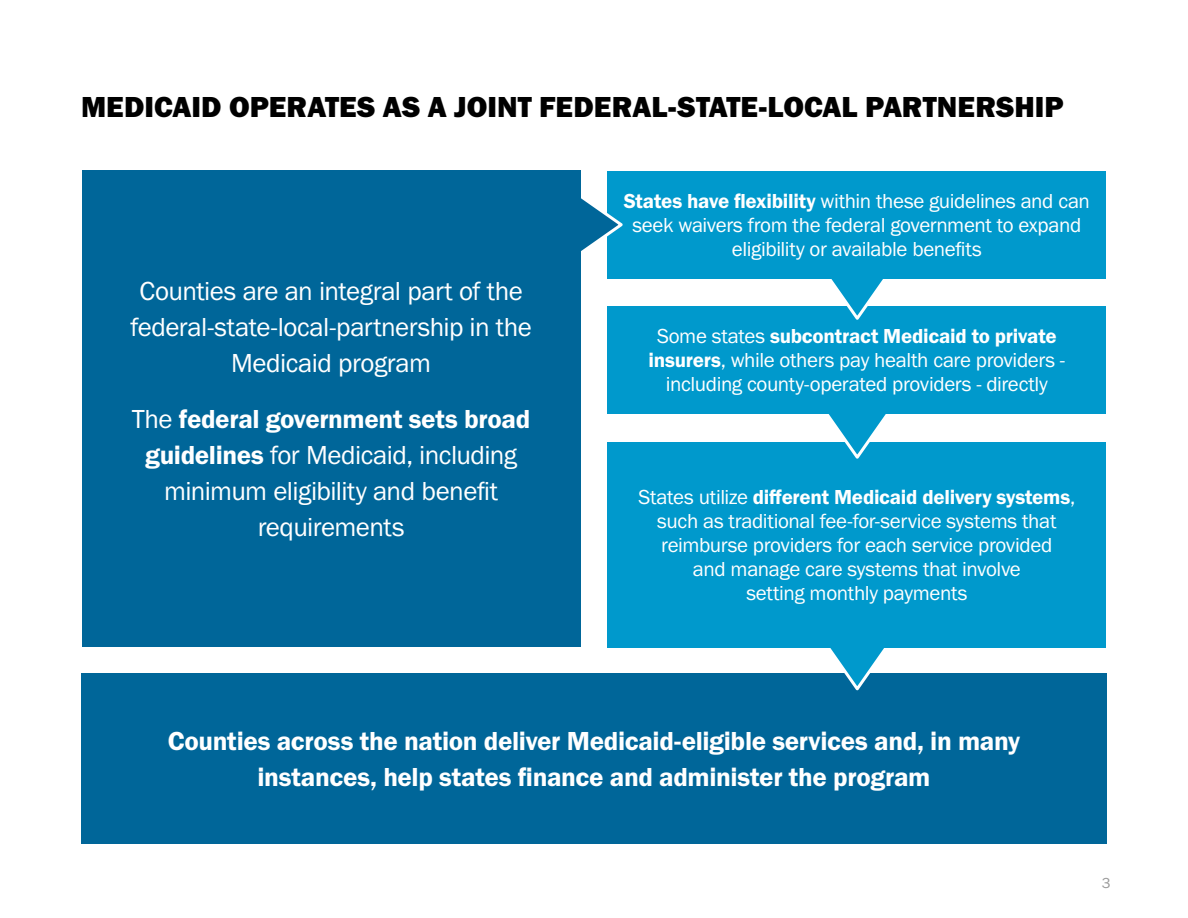
<style>
.page{position:relative;width:1188px;height:918px;background:#fff}
.page>*{position:absolute;margin:0;border:0;box-sizing:border-box;transform-origin:0 0}
.Section_headers{font:30px "Franklin Gothic URW Hea";color:#000}
.body_main_black_-_2{font:27px/36px "Franklin Gothic URW Boo";letter-spacing:-.02em;color:#fff;text-align:center}
.body_main_black_-_2-2{font:27px/36px "Franklin Gothic URW Dem";letter-spacing:-.015em;color:#fff;text-align:center}
.body_main_black_-_2-3{font:21px/24px "Franklin Gothic URW Boo";letter-spacing:-.02em;color:#fff;text-align:center}
.t1{font:15px "Franklin Gothic URW Boo";color:#999}
.s1{font-family:"Franklin Gothic URW Dem"}
</style>
<div class="page">
<div style="left:81px;top:674px;width:1026px;height:170px;background:#069"></div>
<svg style="left:797px;top:647px;width:118px;height:44px"></svg>
<div style="left:608px;top:442px;width:498px;height:205px;background:#09c"></div>
<svg style="left:828px;top:414px;width:58px;height:45px"></svg>
<div style="left:608px;top:306px;width:498px;height:108px;background:#09c"></div>
<svg style="left:831px;top:279px;width:52px;height:41px"></svg>
<div style="left:608px;top:171px;width:498px;height:108px;background:#09c"></div>
<svg style="left:540px;top:170px;width:83px;height:114px"></svg>
<div style="left:82px;top:171px;width:498px;height:476px;background:#069"></div>
<p class="Section_headers" style="left:81px;top:88px;width:984px">MEDICAID OPERATES AS A JOINT FEDERAL-STATE-LOCAL PARTNERSHIP</p>
<p class="body_main_black_-_2" style="left:130px;top:272px;width:403px">Counties are an integral part of the federal-state-local-partnership in the<br>Medicaid program</p>
<p class="body_main_black_-_2" style="left:132px;top:401px;width:400px">The <span class="s1">federal government sets broad guidelines</span> for Medicaid, including minimum eligibility and benefit requirements</p>
<p class="body_main_black_-_2-3" style="left:624px;top:188px;width:468px"><span class="s1">States have flexibility</span> within these guidelines and can seek waivers from the federal government to expand eligibility or available benefits</p>
<p class="body_main_black_-_2-3" style="left:649px;top:324px;width:418px">Some states <span class="s1">subcontract Medicaid to private insurers</span>, while others pay health care providers - including county-operated providers - directly</p>
<p class="body_main_black_-_2-3" style="left:638px;top:484px;width:439px">States utilize <span class="s1">different Medicaid delivery systems</span>, such as traditional fee-for-service systems that reimburse providers for each service provided<br>and manage care systems that involve<br>setting monthly payments</p>
<p class="body_main_black_-_2-2" style="left:168px;top:722px;width:854px">Counties across the nation deliver Medicaid-eligible services and, in many instances, help states finance and administer the program</p>
<p class="t1" style="left:1102px;top:873px;width:10px">3</p>
</div>
